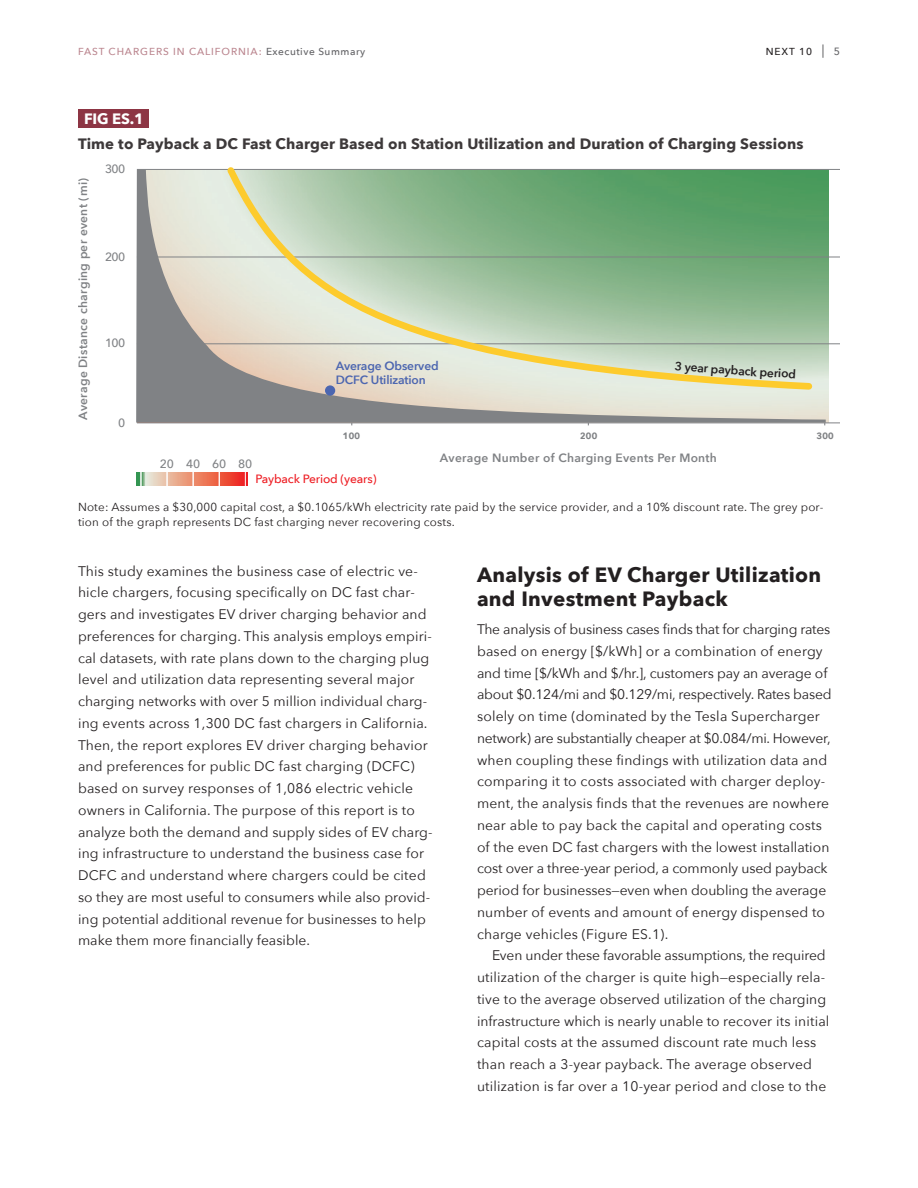
<style>
.page{position:relative;width:918px;height:1188px;background:#fff}
.page>*{position:absolute;margin:0;border:0;box-sizing:border-box;transform-origin:0 0}
.C-Head_08_12_24{font:700 20.7px/24px "Avenir Next";letter-spacing:.015em;color:#231f20}
.Body_First_Paragraph{font:700 15px "Avenir Next";letter-spacing:.01em;color:#3d393a}
.Body_First_Paragraph-2{font:700 15px "Avenir Next";color:#fff}
.Body_First_Paragraph-3{font:13.8px/21.8px "Avenir Next";letter-spacing:.01em;color:#231f20}
.Body_Text{font:13.8px/21.8px "Avenir Next";letter-spacing:.015em;color:#231f20}
.t1{font:600 12px "Avenir Next";letter-spacing:.025em;color:#808285}
.t2{font:600 12px/13.5px "Avenir Next";letter-spacing:-.01em;color:#4c66b0}
.t3{font:500 12px "Avenir Next";letter-spacing:-.01em;color:#ee1d23}
.t4{font:500 12px "Avenir Next";letter-spacing:-.05em;color:#808285}
.t5{font:600 12px "Avenir Next";color:#231f20}
.footnote_endnote{font:11.7px/14.7px "Avenir Next";letter-spacing:.015em;color:#231f20}
.t6{font:500 10.5px "Avenir Next";color:#636366}
.t7{font:500 10.2px "Avenir Next";letter-spacing:.085em;color:#bb868f}
.t8{font:500 10.2px "Avenir Next";letter-spacing:.09em;color:#231f20}
.s1{color:#636366}
</style>
<div class="page">
<svg style="left:823px;top:44px;width:1px;height:14px"></svg>
<div style="left:78px;top:109px;width:70px;height:19px;background:#8d3544"></div>
<hr style="left:137px;top:423px;width:702px;height:1px;background:#808285">
<hr style="left:137px;top:343px;width:702px;height:1px;background:#808285">
<hr style="left:137px;top:257px;width:702px;height:1px;background:#808285">
<hr style="left:137px;top:169px;width:702px;height:1px;background:#808285">
<svg style="left:137px;top:472px;width:111px;height:13px"></svg>
<svg style="left:136px;top:170px;width:690px;height:253px;background:#aac0a3"></svg>
<div style="left:115px;top:470px;width:26px;height:17px;border:1px solid #fff"></div>
<div style="left:141px;top:470px;width:26px;height:17px;border:1px solid #fff"></div>
<div style="left:167px;top:470px;width:26px;height:17px;border:1px solid #fff"></div>
<div style="left:193px;top:470px;width:27px;height:17px;border:1px solid #fff"></div>
<div style="left:219px;top:470px;width:27px;height:17px;border:1px solid #fff"></div>
<div style="left:325px;top:385px;width:10px;height:11px;background:#4c66b0;border-radius:50%"></div>
<p class="t7" style="left:78px;top:43px;width:289px">FAST CHARGERS IN CALIFORNIA: <span class="s1">Executive Summary</span></p>
<p class="t8" style="left:766px;top:43px;width:48px">NEXT 10</p>
<p class="t6" style="left:834px;top:43px;width:8px">5</p>
<p class="Body_First_Paragraph-2" style="left:84px;top:106px;width:61px">FIG ES.1</p>
<p class="Body_First_Paragraph" style="left:78px;top:131px;width:727px">Time to Payback a DC Fast Charger Based on Station Utilization and Duration of Charging Sessions</p>
<p class="t1" style="left:73px;top:420px;width:244px;rotate:-90deg">Average Distance charging per event (mi)</p>
<p class="t1" style="left:440px;top:447px;width:279px">Average Number of Charging Events Per Month</p>
<p class="t4" style="left:105px;top:159px;width:22px">300</p>
<p class="t4" style="left:105px;top:247px;width:22px">200</p>
<p class="t4" style="left:105px;top:333px;width:22px">100</p>
<p class="t5" style="left:676px;top:355px;width:35px;rotate:5deg">3 year</p>
<p class="t5" style="left:712px;top:358px;width:58px;rotate:4deg">payback p</p>
<p class="t5" style="left:768px;top:362px;width:30px;rotate:3deg">eriod</p>
<p class="t2" style="left:336px;top:359px;width:104px">Average Observed<br>DCFC Utilization</p>
<p class="t4" style="left:118px;top:412px;width:9px">0</p>
<p class="t1" style="left:343px;top:424px;width:19px">100</p>
<p class="t1" style="left:580px;top:424px;width:19px">200</p>
<p class="t1" style="left:816px;top:424px;width:19px">300</p>
<p class="t4" style="left:160px;top:453px;width:94px">20 40 60 80</p>
<p class="t3" style="left:255px;top:469px;width:123px">Payback Period (years)</p>
<p class="footnote_endnote" style="left:78px;top:499px;width:747px">Note: Assumes a $30,000 capital cost, a $0.1065/kWh electricity rate paid by the service provider, and a 10% discount rate. The grey por&shy;tion of the graph represents DC fast charging never recovering costs.</p>
<p class="Body_First_Paragraph-3" style="left:78px;top:559px;width:356px">This study examines the business case of electric ve&shy;hicle chargers, focusing specifically on DC fast char&shy;gers and investigates EV driver charging behavior and preferences for charging. This analysis employs empiri&shy;cal datasets, with rate plans down to the charging plug level and utilization data representing several major charging networks with over 5 million individual charg&shy;ing events across 1,300 DC fast chargers in California.<br>Then, the report explores EV driver charging behavior and preferences for public DC fast charging (DCFC) based on survey responses of 1,086 electric vehicle owners in California. The purpose of this report is to analyze both the demand and supply sides of EV charg&shy;ing infrastructure to understand the business case for DCFC and understand where chargers could be cited so they are most useful to consumers while also provid&shy;ing potential additional revenue for businesses to help make them more financially feasible.</p>
<p class="C-Head_08_12_24" style="left:477px;top:563px;width:346px">Analysis of EV Charger Utilization and Investment Payback</p>
<p class="Body_First_Paragraph-3" style="left:477px;top:618px;width:356px">The analysis of business cases finds that for charging rates based on energy [$/kWh] or a combination of energy and time [$/kWh and $/hr.], customers pay an average of about $0.124/mi and $0.129/mi, respectively. Rates based solely on time (dominated by the Tesla Supercharger network) are substantially cheaper at $0.084/mi. However, when coupling these findings with utilization data and comparing it to costs associated with charger deploy&shy;ment, the analysis finds that the revenues are nowhere near able to pay back the capital and operating costs of the even DC fast chargers with the lowest installation cost over a three-year period, a commonly used payback period for businesses—even when doubling the average number of events and amount of energy dispensed to charge vehicles (Figure ES.1).</p>
<p class="Body_Text" style="left:477px;top:944px;width:354px;text-indent:15px">Even under these favorable assumptions, the required utilization of the charger is quite high—especially rela&shy;tive to the average observed utilization of the charging infrastructure which is nearly unable to recover its initial capital costs at the assumed discount rate much less than reach a 3-year payback. The average observed utilization is far over a 10-year period and close to the</p>
</div>
